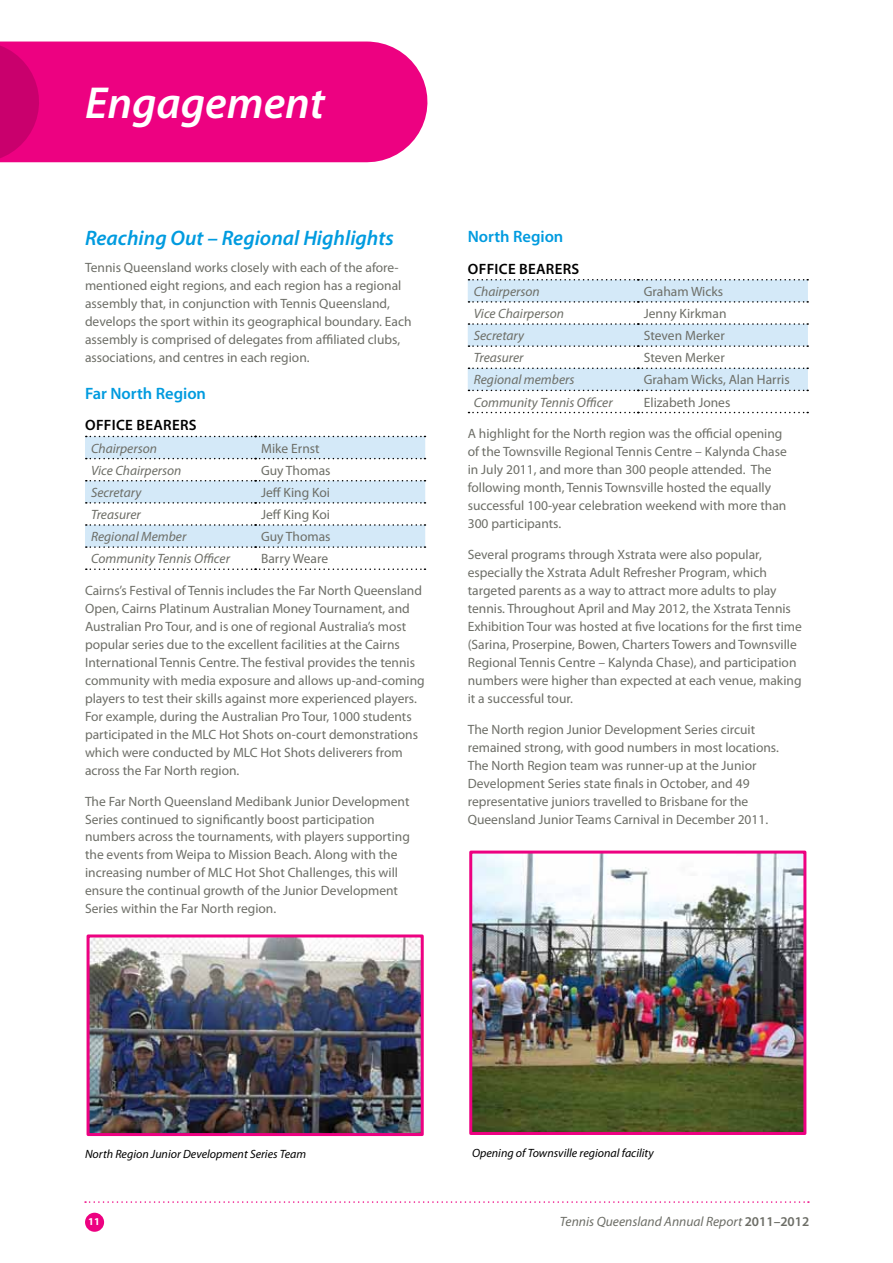
<style>
.page{position:relative;width:893px;height:1263px;background:#fff}
.page>*{position:absolute;margin:0;border:0;box-sizing:border-box;transform-origin:0 0}
.t1{font:italic 600 45px "Myriad Pro";color:#fff}
.t2{font:italic 600 21px "Myriad Pro";color:#009bdf}
.t3{font:600 16.5px "Myriad Pro";color:#009bdf}
.t4{font:600 15px "Myriad Pro";letter-spacing:.02em;color:#000}
.t5{font:13.5px/18px "Myriad Pro";color:#6d6e67}
.t6{font:italic 13.5px "Myriad Pro";color:#6d6e67}
.t7{font:italic 12px "Myriad Pro";color:#000}
.t8{font:700 10.5px "Myriad Pro";color:#fff}
.s1{font-weight:600;font-style:normal}
</style>
<div class="page">
<svg style="left:85px;top:1201px;width:724px;height:2px"></svg>
<div style="left:85px;top:1213px;width:19px;height:19px;background:#ed0181;border-radius:50%"></div>
<div style="left:0;top:42px;width:367px;height:120px;background:#ed0181"></div>
<svg style="left:468px;top:412px;width:340px;height:1px"></svg>
<svg style="left:468px;top:279px;width:340px;height:112px"></svg>
<svg style="left:85px;top:436px;width:340px;height:112px"></svg>
<svg style="left:86px;top:568px;width:339px;height:2px"></svg>
<img style="left:91px;top:938px;width:329px;height:194px">
<div style="left:87px;top:934px;width:337px;height:202px;border:3px solid #ed0181"></div>
<img style="left:473px;top:854px;width:329px;height:277px">
<div style="left:469px;top:850px;width:337px;height:285px;border:3px solid #ed0181"></div>
<h1 class="t1" style="left:85px;top:75px;width:241px">Engagement</h1>
<h2 class="t2" style="left:85px;top:225px;width:310px">Reaching Out – Regional Highlights</h2>
<p class="t5" style="left:85px;top:258px;width:328px">Tennis Queensland works closely with each of the afore&shy;mentioned eight regions, and each region has a regional assembly that, in conjunction with Tennis Queensland, develops the sport within its geographical boundary. Each assembly is comprised of delegates from affiliated clubs, associations, and centres in each region.</p>
<p class="t3" style="left:85px;top:383px;width:123px">FAR NORTH REGION</p>
<p class="t4" style="left:85px;top:416px;width:19px">OFFICE</p>
<p class="t4" style="left:136px;top:416px;width:19px">BEARERS</p>
<p class="t6" style="left:91px;top:440px;width:67px">Chairperson</p>
<p class="t5" style="left:261px;top:439px;width:60px">Mike Ernst</p>
<p class="t6" style="left:91px;top:462px;width:92px">Vice Chairperson</p>
<p class="t5" style="left:261px;top:461px;width:71px">Guy Thomas</p>
<p class="t6" style="left:91px;top:484px;width:52px">Secretary</p>
<p class="t5" style="left:261px;top:483px;width:70px">Jeff King Koi</p>
<p class="t6" style="left:91px;top:506px;width:51px">Treasurer</p>
<p class="t5" style="left:261px;top:505px;width:70px">Jeff King Koi</p>
<p class="t6" style="left:91px;top:528px;width:97px">Regional Member</p>
<p class="t5" style="left:261px;top:527px;width:71px">Guy Thomas</p>
<p class="t6" style="left:91px;top:550px;width:140px">Community Tennis Officer</p>
<p class="t5" style="left:261px;top:549px;width:69px">Barry Weare</p>
<p class="t5" style="left:85px;top:581px;width:341px">Cairns’s Festival of Tennis includes the Far North Queensland Open, Cairns Platinum Australian Money Tournament, and Australian Pro Tour, and is one of regional Australia’s most popular series due to the excellent facilities at the Cairns International Tennis Centre. The festival provides the tennis community with media exposure and allows up-and-coming players to test their skills against more experienced players.<br>For example, during the Australian Pro Tour, 1000 students participated in the MLC Hot Shots on-court demonstrations which were conducted by MLC Hot Shots deliverers from across the Far North region.</p>
<p class="t5" style="left:85px;top:792px;width:326px">The Far North Queensland Medibank Junior Development Series continued to significantly boost participation numbers across the tournaments, with players supporting the events from Weipa to Mission Beach. Along with the increasing number of MLC Hot Shot Challenges, this will ensure the continual growth of the Junior Development Series within the Far North region.</p>
<p class="t3" style="left:468px;top:226px;width:97px">NORTH REGION</p>
<p class="t4" style="left:468px;top:259px;width:19px">OFFICE</p>
<p class="t4" style="left:519px;top:259px;width:19px">BEARERS</p>
<p class="t6" style="left:474px;top:283px;width:67px">Chairperson</p>
<p class="t5" style="left:644px;top:282px;width:81px">Graham Wicks</p>
<p class="t6" style="left:474px;top:305px;width:92px">Vice Chairperson</p>
<p class="t5" style="left:644px;top:304px;width:84px">Jenny Kirkman</p>
<p class="t6" style="left:474px;top:327px;width:52px">Secretary</p>
<p class="t5" style="left:644px;top:326px;width:82px">Steven Merker</p>
<p class="t6" style="left:474px;top:349px;width:51px">Treasurer</p>
<p class="t5" style="left:644px;top:349px;width:82px">Steven Merker</p>
<p class="t6" style="left:474px;top:372px;width:102px">Regional members</p>
<p class="t5" style="left:644px;top:371px;width:147px">Graham Wicks, Alan Harris</p>
<p class="t6" style="left:474px;top:394px;width:140px">Community Tennis Officer</p>
<p class="t5" style="left:644px;top:393px;width:88px">Elizabeth Jones</p>
<p class="t5" style="left:468px;top:424px;width:321px">A highlight for the North region was the official opening of the Townsville Regional Tennis Centre – Kalynda Chase in July 2011, and more than 300 people attended. The following month, Tennis Townsville hosted the equally successful 100-year celebration weekend with more than 300 participants.</p>
<p class="t5" style="left:468px;top:545px;width:336px">Several programs through Xstrata were also popular, especially the Xstrata Adult Refresher Program, which targeted parents as a way to attract more adults to play tennis. Throughout April and May 2012, the Xstrata Tennis Exhibition Tour was hosted at five locations for the first time (Sarina, Proserpine, Bowen, Charters Towers and Townsville Regional Tennis Centre – Kalynda Chase), and participation numbers were higher than expected at each venue, making it a successful tour.</p>
<p class="t5" style="left:468px;top:720px;width:313px">The North region Junior Development Series circuit remained strong, with good numbers in most locations.<br>The North Region team was runner-up at the Junior Development Series state finals in October, and 49 representative juniors travelled to Brisbane for the Queensland Junior Teams Carnival in December 2011.</p>
<p class="t7" style="left:85px;top:1146px;width:223px">North Region Junior Development Series Team</p>
<p class="t7" style="left:472px;top:1145px;width:183px">Opening of Townsville regional facility</p>
<p class="t8" style="left:88px;top:1215px;width:13px">11</p>
<p class="t6" style="left:560px;top:1213px;width:251px">Tennis Queensland Annual Report <span class="s1">2011–2012</span></p>
</div>
